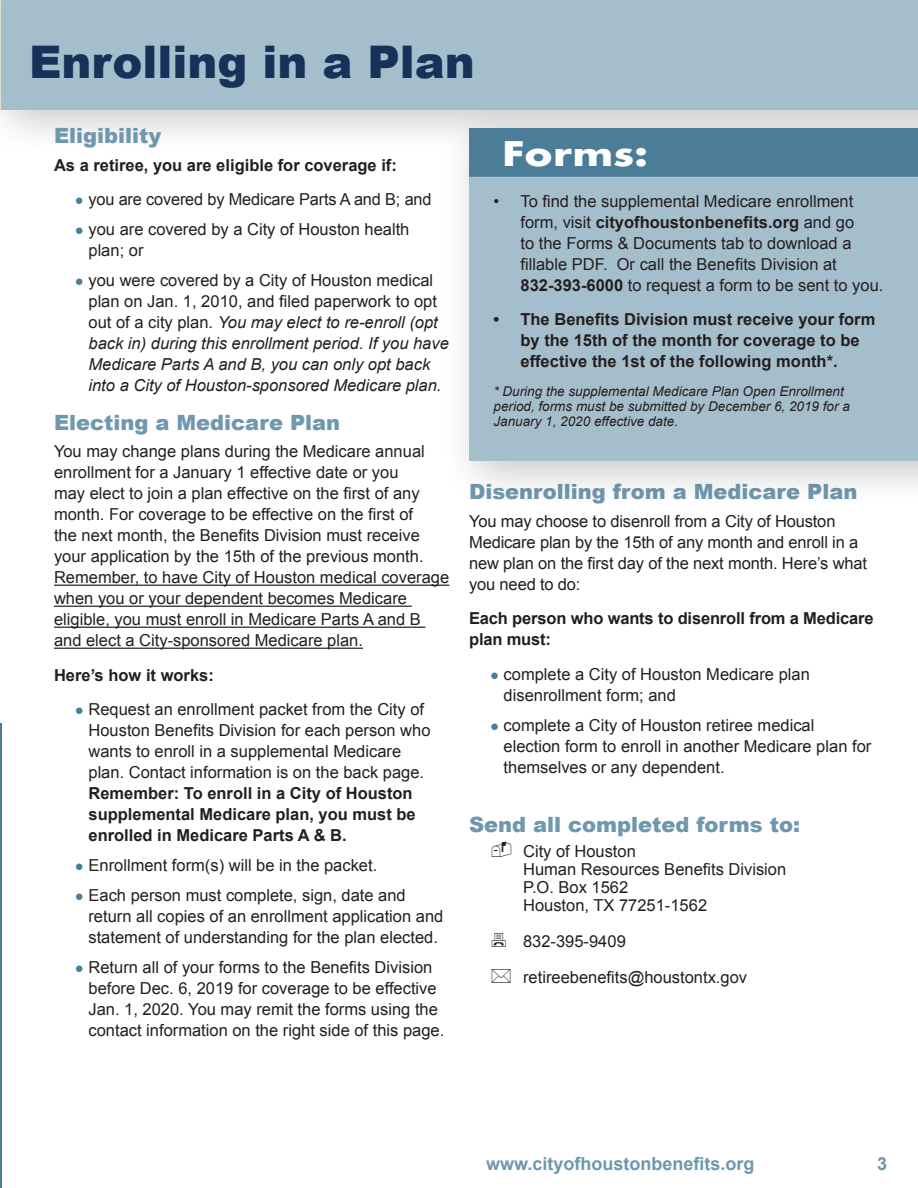
<style>
.page{position:relative;width:918px;height:1188px;background:#fff}
.page>*{position:absolute;margin:0;border:0;box-sizing:border-box;transform-origin:0 0}
.t1{font:900 45px "Arial";color:#183159}
.t2{font:700 33px "Futura";color:#fff;scale:1.25 1}
.chapter_head{font:900 21px "Arial";color:#6f97ad}
.t3{font:700 18px "Arial";color:#6f97ad}
.Main_text{font:16.5px/21px "Arial";color:#231f20}
.t4{font:italic 16.5px/21px "Arial";color:#231f20}
.Main_text-2{font:700 16.5px/21px "Arial";color:#231f20}
.HealthNotes-Box_Text{font:italic 13.5px/15px "Arial";color:#231f20}
.s1{font-size:15px;color:#4b7d98}
.s2{font-style:normal;font-size:15px;color:#4b7d98}
.s3{font-style:normal}
.s4{font-weight:700}
</style>
<div class="page">
<hr style="left:0;top:724px;width:1px;height:464px;background:#4b7d98">
<div style="left:0;top:0;width:918px;height:157px;background:#231f20;opacity:.25"></div>
<div style="left:1px;top:0;width:917px;height:109px;background:#a5becb"></div>
<hr style="left:54px;top:585px;width:395px;height:1px;background:#231f20">
<hr style="left:54px;top:606px;width:358px;height:1px;background:#231f20">
<hr style="left:54px;top:627px;width:371px;height:1px;background:#231f20">
<hr style="left:54px;top:648px;width:309px;height:1px;background:#231f20">
<div style="left:440px;top:100px;width:478px;height:409px;background:#231f20;opacity:.25"></div>
<div style="left:469px;top:128px;width:449px;height:333px;background:#a5becb"></div>
<div style="left:469px;top:128px;width:449px;height:49px;background:#4b7d98"></div>
<p class="t1" style="left:29px;top:29px;width:447px">Enrolling in a Plan</p>
<p class="chapter_head" style="left:54px;top:120px;width:109px">Eligibility</p>
<p class="Main_text-2" style="left:54px;top:155px;width:344px">As a retiree, you are eligible for coverage if:</p>
<p class="Main_text" style="left:75px;top:189px;width:358px"><span class="s1">●</span> you are covered by Medicare Parts A and B; and</p>
<p class="Main_text" style="left:88px;top:219px;width:322px;text-indent:-14px"><span class="s1">●</span> you are covered by a City of Houston health plan; or</p>
<p class="t4" style="left:88px;top:270px;width:362px;text-indent:-14px"><span class="s2">●</span> <span class="s3">you were covered by a City of Houston medical plan on Jan. 1, 2010, and filed paperwork to opt out of a city plan.</span> You may elect to re-enroll (opt back in) during this enrollment period. If you have Medicare Parts A and B, you can only opt back into a City of Houston-sponsored Medicare plan.</p>
<p class="chapter_head" style="left:54px;top:407px;width:288px">Electing a Medicare Plan</p>
<p class="Main_text" style="left:54px;top:441px;width:397px">You may change plans during the Medicare annual enrollment for a January 1 effective date or you<br>may elect to join a plan effective on the first of any month. For coverage to be effective on the first of<br>the next month, the Benefits Division must receive your application by the 15th of the previous month.<br>Remember, to have City of Houston medical coverage when you or your dependent becomes Medicare eligible, you must enroll in Medicare Parts A and B and elect a City-sponsored Medicare plan.</p>
<p class="Main_text-2" style="left:54px;top:665px;width:161px">Here’s how it works:</p>
<p class="Main_text" style="left:88px;top:699px;width:344px;text-indent:-14px"><span class="s1">●</span> Request an enrollment packet from the City of Houston Benefits Division for each person who wants to enroll in a supplemental Medicare plan. Contact information is on the back page.<br><span class="s4">Remember: To enroll in a City of Houston supplemental Medicare plan, you must be enrolled in Medicare Parts A &amp; B.</span></p>
<p class="Main_text" style="left:75px;top:855px;width:304px"><span class="s1">●</span> Enrollment form(s) will be in the packet.</p>
<p class="Main_text" style="left:88px;top:885px;width:356px;text-indent:-14px"><span class="s1">●</span> Each person must complete, sign, date and return all copies of an enrollment application and statement of understanding for the plan elected.</p>
<p class="Main_text" style="left:88px;top:957px;width:357px;text-indent:-14px"><span class="s1">●</span> Return all of your forms to the Benefits Division before Dec. 6, 2019 for coverage to be effective Jan. 1, 2020. You may remit the forms using the contact information on the right side of this page.</p>
<p class="t2" style="left:502px;top:130px;width:119px">Forms:</p>
<p class="Main_text" style="left:520px;top:191px;width:364px;text-indent:-27px">• To find the supplemental Medicare enrollment form, visit <span class="s4">cityofhoustonbenefits.org</span> and go<br>to the Forms &amp; Documents tab to download a fillable PDF. Or call the Benefits Division at <span class="s4">832-393-6000</span> to request a form to be sent to you.</p>
<p class="Main_text-2" style="left:520px;top:310px;width:356px;text-indent:-27px">• The Benefits Division must receive your form by the 15th of the month for coverage to be effective the 1st of the following month*.</p>
<p class="HealthNotes-Box_Text" style="left:494px;top:384px;width:358px">* During the supplemental Medicare Plan Open Enrollment period, forms must be submitted by December 6, 2019 for a<br>January 1, 2020 effective date.</p>
<p class="chapter_head" style="left:469px;top:476px;width:390px">Disenrolling from a Medicare Plan</p>
<p class="Main_text" style="left:469px;top:511px;width:399px">You may choose to disenroll from a City of Houston Medicare plan by the 15th of any month and enroll in a new plan on the first day of the next month. Here’s what you need to do:</p>
<p class="Main_text-2" style="left:469px;top:608px;width:406px">Each person who wants to disenroll from a Medicare plan must:</p>
<p class="Main_text" style="left:504px;top:664px;width:308px;text-indent:-14px"><span class="s1">●</span> complete a City of Houston Medicare plan disenrollment form; and</p>
<p class="Main_text" style="left:504px;top:715px;width:369px;text-indent:-14px"><span class="s1">●</span> complete a City of Houston retiree medical election form to enroll in another Medicare plan for themselves or any dependent.</p>
<p class="chapter_head" style="left:469px;top:810px;width:332px">Send all completed forms to:</p>
<p class="Main_text" style="left:523px;top:841px;width:114px">City of Houston</p>
<p class="Main_text" style="left:523px;top:859px;width:265px">Human Resources Benefits Division</p>
<p class="Main_text" style="left:523px;top:877px;width:107px">P.O. Box 1562</p>
<p class="Main_text" style="left:523px;top:895px;width:186px">Houston, TX 77251-1562</p>
<p class="Main_text" style="left:523px;top:931px;width:104px">832-395-9409</p>
<p class="Main_text" style="left:523px;top:967px;width:226px">retireebenefits@houstontx.gov</p>
<p class="t3" style="left:486px;top:1152px;width:270px">www.cityofhoustonbenefits.org</p>
<p class="t3" style="left:877px;top:1152px;width:12px">3</p>
</div>
